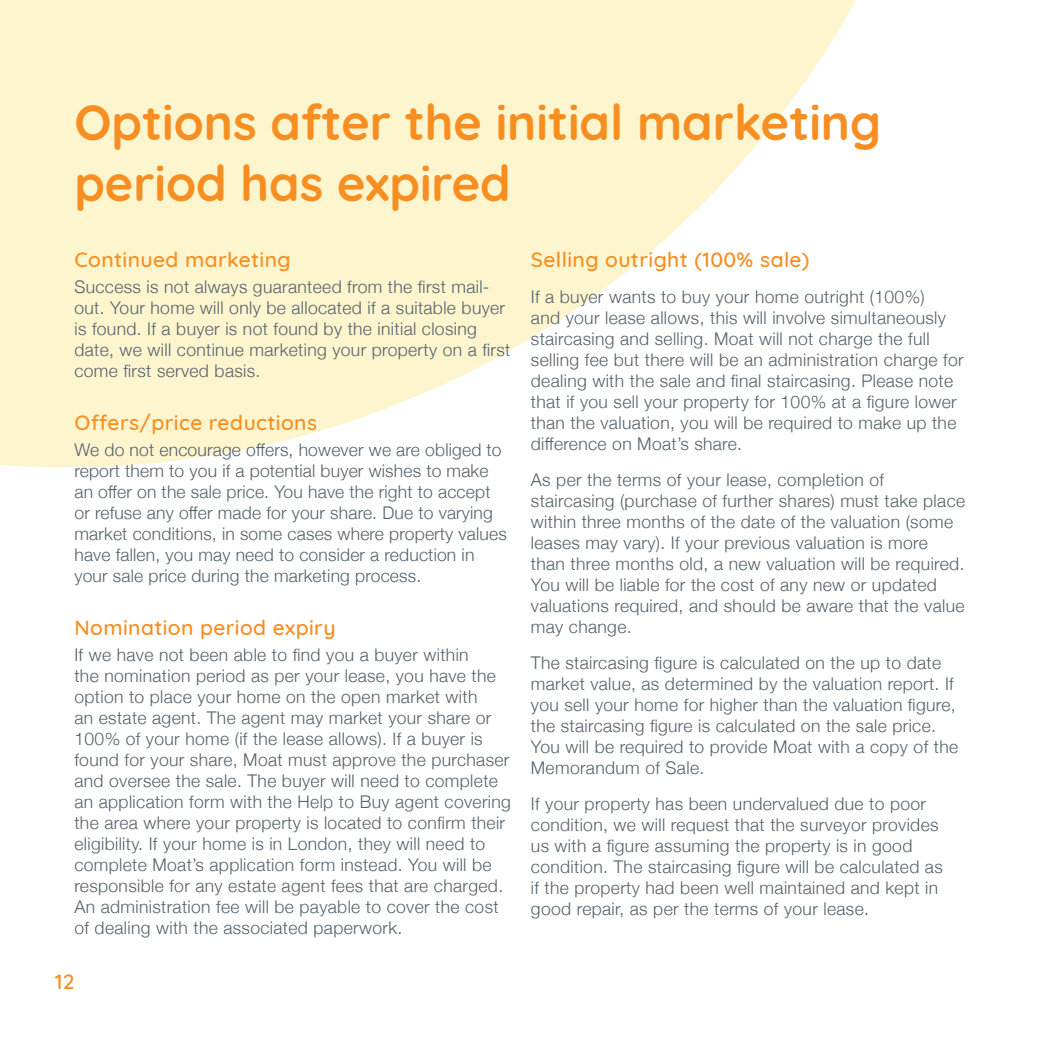
<style>
.page{position:relative;width:1042px;height:1042px;background:#fff}
.page>*{position:absolute;margin:0;border:0;box-sizing:border-box;transform-origin:0 0}
.t1{font:700 49px/61.2px "Quicksand";color:#f68e21}
.t2{font:500 21px "Quicksand";letter-spacing:.02em;color:#f68e21}
.t3{font:300 17.5px/21px "Helvetica Neue";letter-spacing:.02em;color:#54626c}
</style>
<div class="page">
<svg style="left:0;top:0;width:856px;height:467px;fill:#fdf5cd"></svg>
<p class="t1" style="left:74px;top:87px;width:808px">Options after the initial marketing period has expired</p>
<p class="t2" style="left:74px;top:242px;width:218px">Continued marketing</p>
<p class="t3" style="left:74px;top:275px;width:437px">Success is not always guaranteed from the first mail&shy;out. Your home will only be allocated if a suitable buyer is found. If a buyer is not found by the initial closing date, we will continue marketing your property on a first come first served basis.</p>
<p class="t2" style="left:74px;top:405px;width:244px">Offers/price reductions</p>
<p class="t3" style="left:74px;top:438px;width:434px">We do not encourage offers, however we are obliged to report them to you if a potential buyer wishes to make an offer on the sale price. You have the right to accept or refuse any offer made for your share. Due to varying market conditions, in some cases where property values have fallen, you may need to consider a reduction in your sale price during the marketing process.</p>
<p class="t2" style="left:74px;top:610px;width:263px">Nomination period expiry</p>
<p class="t3" style="left:74px;top:642px;width:438px">If we have not been able to find you a buyer within<br>the nomination period as per your lease, you have the option to place your home on the open market with<br>an estate agent. The agent may market your share or 100% of your home (if the lease allows). If a buyer is found for your share, Moat must approve the purchaser and oversee the sale. The buyer will need to complete an application form with the Help to Buy agent covering the area where your property is located to confirm their eligibility. If your home is in London, they will need to complete Moat’s application form instead. You will be responsible for any estate agent fees that are charged.<br>An administration fee will be payable to cover the cost of dealing with the associated paperwork.</p>
<p class="t2" style="left:55px;top:964px;width:21px">12</p>
<p class="t2" style="left:531px;top:242px;width:280px">Selling outright (100% sale)</p>
<p class="t3" style="left:531px;top:285px;width:434px">If a buyer wants to buy your home outright (100%)<br>and your lease allows, this will involve simultaneously staircasing and selling. Moat will not charge the full selling fee but there will be an administration charge for dealing with the sale and final staircasing. Please note that if you sell your property for 100% at a figure lower than the valuation, you will be required to make up the difference on Moat’s share.</p>
<p class="t3" style="left:531px;top:468px;width:436px">As per the terms of your lease, completion of staircasing (purchase of further shares) must take place within three months of the date of the valuation (some leases may vary). If your previous valuation is more than three months old, a new valuation will be required.<br>You will be liable for the cost of any new or updated valuations required, and should be aware that the value may change.</p>
<p class="t3" style="left:531px;top:651px;width:429px">The staircasing figure is calculated on the up to date market value, as determined by the valuation report. If you sell your home for higher than the valuation figure, the staircasing figure is calculated on the sale price.<br>You will be required to provide Moat with a copy of the Memorandum of Sale.</p>
<p class="t3" style="left:531px;top:791px;width:413px">If your property has been undervalued due to poor condition, we will request that the surveyor provides us with a figure assuming the property is in good condition. The staircasing figure will be calculated as if the property had been well maintained and kept in good repair, as per the terms of your lease.</p>
</div>
